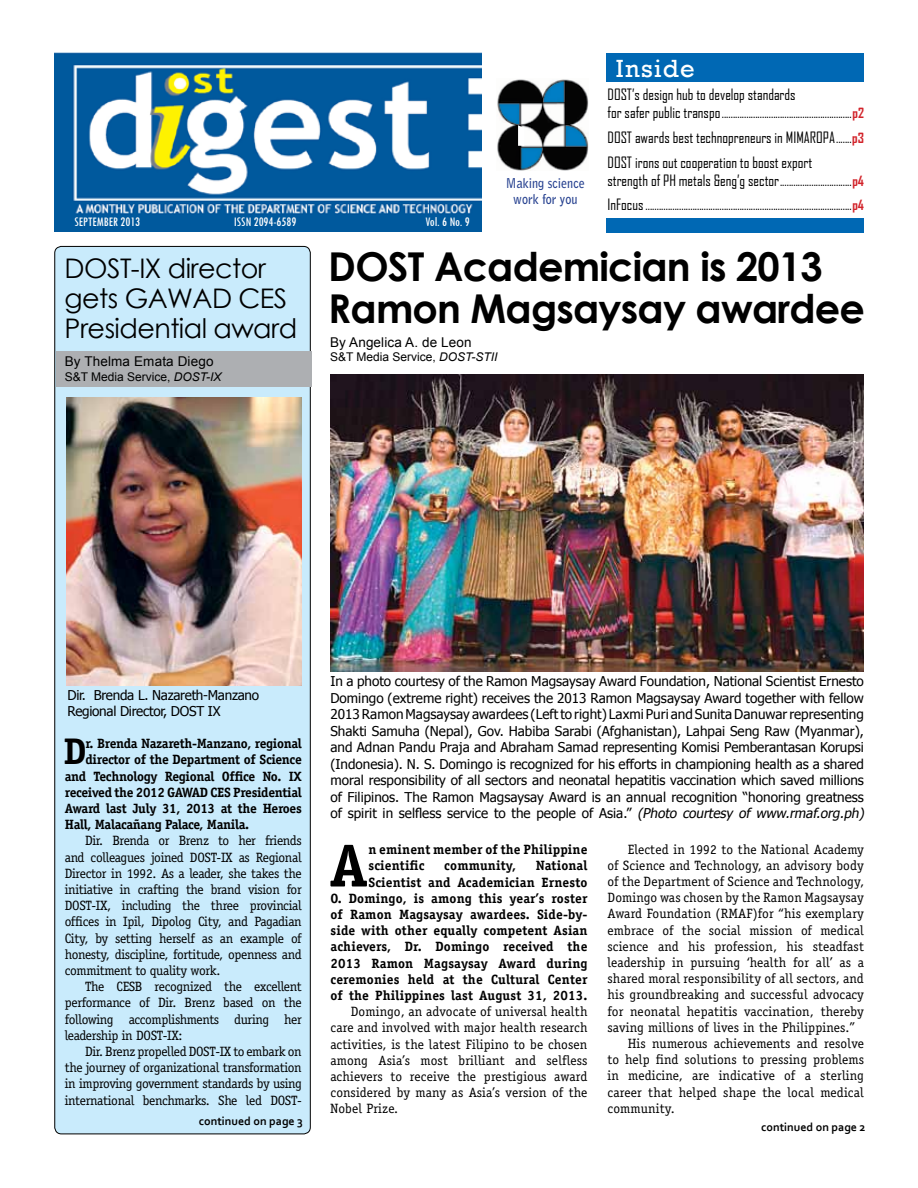
<style>
.page{position:relative;width:918px;height:1188px;background:#fff}
.page>*{position:absolute;margin:0;border:0;box-sizing:border-box;transform-origin:0 0}
.t1{font:700 60.75px "Officina Serif";color:#000}
.t2{font:700 39.75px/42px "Century Gothic";letter-spacing:-.02em;color:#000}
.t3{font:700 37.2px "Officina Serif";color:#000}
.t4{font:27px/30px "Century Gothic";letter-spacing:-.02em;color:#000}
.t5{font:25.5px "Rockwell";letter-spacing:.05em;color:#fdffff}
.t6{font:15px/24.8px "Agency FB";color:#000}
.t7{font:13.5px/16.2px "Officina Serif";letter-spacing:.01em;color:#000;text-align:justify}
.t8{font:13.5px/16.5px "Tahoma";color:#000}
.t9{font:700 13.5px/16.2px "Officina Serif";letter-spacing:.01em;color:#000}
.t10{font:13.5px/24.8px "Agency FB";color:#000}
.t11{font:700 13.5px "Officina Serif";letter-spacing:-.025em;color:#000}
.t12{font:13.5px/16.5px "Tahoma";letter-spacing:-.02em;color:#000}
.t13{font:13.5px "Arial";letter-spacing:.01em;color:#000}
.t14{font:condensed 13.5px "Tw Cen";color:#fff}
.t15{font:700 13.5px/16.2px "Bell Gothic Std";color:#25408f;text-align:center;scale:.9 1}
.t16{font:12px "Arial";color:#000}
.t17{font:700 12px "Corbel";color:#000}
.s1{font-size:15px}
.s2{font-weight:700;color:#d2232a}
.s3{font-size:13.5px}
.s4{font-weight:700;font-size:13.5px;color:#d2232a}
.s5{font-style:italic}
</style>
<div class="page">
<div style="left:55px;top:246px;width:255px;height:888px;background:#c9ebfc;border-radius:7px"></div>
<div style="left:56px;top:351px;width:256px;height:36px;background:#adafb2"></div>
<div style="left:54px;top:213px;width:427px;height:18px;background:#00599d"></div>
<div style="left:606px;top:218px;width:258px;height:15px;background:#0068b4"></div>
<div style="left:606px;top:53px;width:258px;height:28px;background:#0068b4"></div>
<img style="left:54px;top:53px;width:428px;height:161px">
<img style="left:497px;top:79px;width:92px;height:92px">
<svg style="left:518px;top:125px;width:6px;height:21px"></svg>
<img style="left:67px;top:397px;width:235px;height:289px">
<img style="left:330px;top:375px;width:534px;height:297px">
<p class="t14" style="left:75px;top:213px;width:67px">SEPTEMBER 2013</p>
<p class="t14" style="left:234px;top:213px;width:64px">ISSN 2094-6589</p>
<p class="t14" style="left:425px;top:213px;width:46px">Vol. 6 No. 9</p>
<p class="t15" style="left:506px;top:175px;width:89px">Making science work for you</p>
<h3 class="t5" style="left:616px;top:54px;width:80px">Inside</h3>
<p class="t6" style="left:608px;top:82px;width:190px">DOST’s design hub to develop standards</p>
<p class="t10" style="left:608px;top:100px;width:258px"><span class="s1">for safer public transpo</span>..........................................................<span class="s2">p2</span></p>
<p class="t6" style="left:608px;top:125px;width:258px">DOST awards best technopreneurs in MIMAROPA<span class="s3">.......</span><span class="s4">p3<br></span>DOST irons out cooperation to boost export</p>
<p class="t10" style="left:608px;top:168px;width:258px"><span class="s1">strength of PH metals &amp;eng’g sector</span>................................<span class="s2">p4<br></span><span class="s1">InFocus</span>............................................................................................<span class="s2">p4</span></p>
<h3 class="t4" style="left:65px;top:253px;width:234px">DOST-IX director gets GAWAD CES<br>Presidential award</h3>
<p class="t13" style="left:65px;top:353px;width:150px">By Thelma Emata Diego</p>
<p class="t16" style="left:65px;top:369px;width:158px">S&amp;T Media Service, <span class="s5">DOST-IX</span></p>
<h2 class="t2" style="left:328px;top:244px;width:538px">DOST Academician is 2013<br>Ramon Magsaysay awardee</h2>
<p class="t13" style="left:330px;top:333px;width:143px">By Angelica A. de Leon</p>
<p class="t16" style="left:330px;top:349px;width:169px">S&amp;T Media Service, <span class="s5">DOST-STII</span></p>
<p class="t12" style="left:68px;top:686px;width:193px">Dir. Brenda L. Nazareth-Manzano<br>Regional Director, DOST IX</p>
<h3 class="t3" style="left:64px;top:729px;width:24px">D</h3>
<p class="t11" style="left:85px;top:735px;width:218px">r. Brenda Nazareth-Manzano, regional</p>
<p class="t11" style="left:85px;top:751px;width:218px">director of the Department of Science</p>
<p class="t11" style="left:65px;top:768px;width:239px">and Technology Regional Office No. IX</p>
<p class="t11" style="left:65px;top:784px;width:238px">received the 2012 GAWAD CES Presidential</p>
<p class="t11" style="left:65px;top:800px;width:239px">Award last July 31, 2013 at the Heroes</p>
<p class="t11" style="left:65px;top:816px;width:186px">Hall, Malacañang Palace, Manila.</p>
<p class="t7" style="left:65px;top:833px;width:239px;text-indent:20px">Dir. Brenda or Brenz to her friends and colleagues joined DOST-IX as Regional Director in 1992. As a leader, she takes the initiative in crafting the brand vision for DOST-IX, including the three provincial offices in Ipil, Dipolog City, and Pagadian City, by setting herself as an example of honesty, discipline, fortitude, openness and commitment to quality work.</p>
<p class="t7" style="left:65px;top:979px;width:239px;text-indent:20px">The CESB recognized the excellent performance of Dir. Brenz based on the following accomplishments during her leadership in DOST-IX:</p>
<p class="t7" style="left:65px;top:1043px;width:239px;text-indent:20px">Dir. Brenz propelled DOST-IX to embark on the journey of organizational transformation in improving government standards by using international benchmarks. She led DOST-</p>
<p class="t17" style="left:199px;top:1114px;width:106px">continued on page 3</p>
<p class="t8" style="left:330px;top:673px;width:538px">In a photo courtesy of the Ramon Magsaysay Award Foundation, National Scientist Ernesto Domingo (extreme right) receives the 2013 Ramon Magsaysay Award together with fellow 2013 Ramon Magsaysay awardees (Left to right) Laxmi Puri and Sunita Danuwar representing Shakti Samuha (Nepal), Gov. Habiba Sarabi (Afghanistan), Lahpai Seng Raw (Myanmar), and Adnan Pandu Praja and Abraham Samad representing Komisi Pemberantasan Korupsi (Indonesia). N. S. Domingo is recognized for his efforts in championing health as a shared moral responsibility of all sectors and neonatal hepatitis vaccination which saved millions of Filipinos. The Ramon Magsaysay Award is an annual recognition “honoring greatness of spirit in selfless service to the people of Asia.” <span class="s5">(Photo courtesy of www.rmaf.org.ph)</span></p>
<h1 class="t1" style="left:330px;top:828px;width:40px">A</h1>
<p class="t9" style="left:368px;top:841px;width:221px">n eminent member of the Philippine scientific</p>
<p class="t9" style="left:330px;top:857px;width:259px;text-align:right">National<br>Scientist and Academician Ernesto<br>O. Domingo, is among this year’s roster of Ramon Magsaysay awardees. Side-by&shy;side with other equally competent Asian achievers, Dr. Domingo received the 2013 Ramon Magsaysay Award during ceremonies held at the Cultural Center of the Philippines last August 31, 2013.</p>
<p class="t7" style="left:330px;top:1003px;width:259px;text-indent:20px">Domingo, an advocate of universal health care and involved with major health research activities, is the latest Filipino to be chosen among Asia’s most brilliant and selfless achievers to receive the prestigious award considered by many as Asia’s version of the Nobel Prize.</p>
<p class="t9" style="left:444px;top:857px;width:73px">community,</p>
<p class="t7" style="left:628px;top:841px;width:238px">Elected in 1992 to the National Academy</p>
<p class="t7" style="left:608px;top:857px;width:258px">of Science and Technology, an advisory body</p>
<p class="t7" style="left:608px;top:873px;width:258px">of the Department of Science and Technology,</p>
<p class="t7" style="left:608px;top:890px;width:258px">Domingo was chosen by the Ramon Magsaysay</p>
<p class="t7" style="left:608px;top:906px;width:258px">Award Foundation (RMAF)for “his exemplary</p>
<p class="t7" style="left:608px;top:922px;width:258px">embrace of the social mission of medical</p>
<p class="t7" style="left:608px;top:938px;width:258px">science and his profession, his steadfast</p>
<p class="t7" style="left:608px;top:954px;width:258px">leadership in pursuing ‘health for all’ as a</p>
<p class="t7" style="left:608px;top:971px;width:258px">shared moral responsibility of all sectors, and</p>
<p class="t7" style="left:608px;top:987px;width:258px">his groundbreaking and successful advocacy</p>
<p class="t7" style="left:608px;top:1003px;width:258px">for neonatal hepatitis vaccination, thereby</p>
<p class="t7" style="left:608px;top:1019px;width:249px">saving millions of lives in the Philippines.”</p>
<p class="t7" style="left:628px;top:1035px;width:238px">His numerous achievements and resolve</p>
<p class="t7" style="left:608px;top:1052px;width:258px">to help find solutions to pressing problems</p>
<p class="t7" style="left:608px;top:1068px;width:258px">in medicine, are indicative of a sterling</p>
<p class="t7" style="left:608px;top:1084px;width:258px">career that helped shape the local medical</p>
<p class="t7" style="left:608px;top:1100px;width:69px">community.</p>
<p class="t17" style="left:761px;top:1120px;width:106px">continued on page 2</p>
</div>
